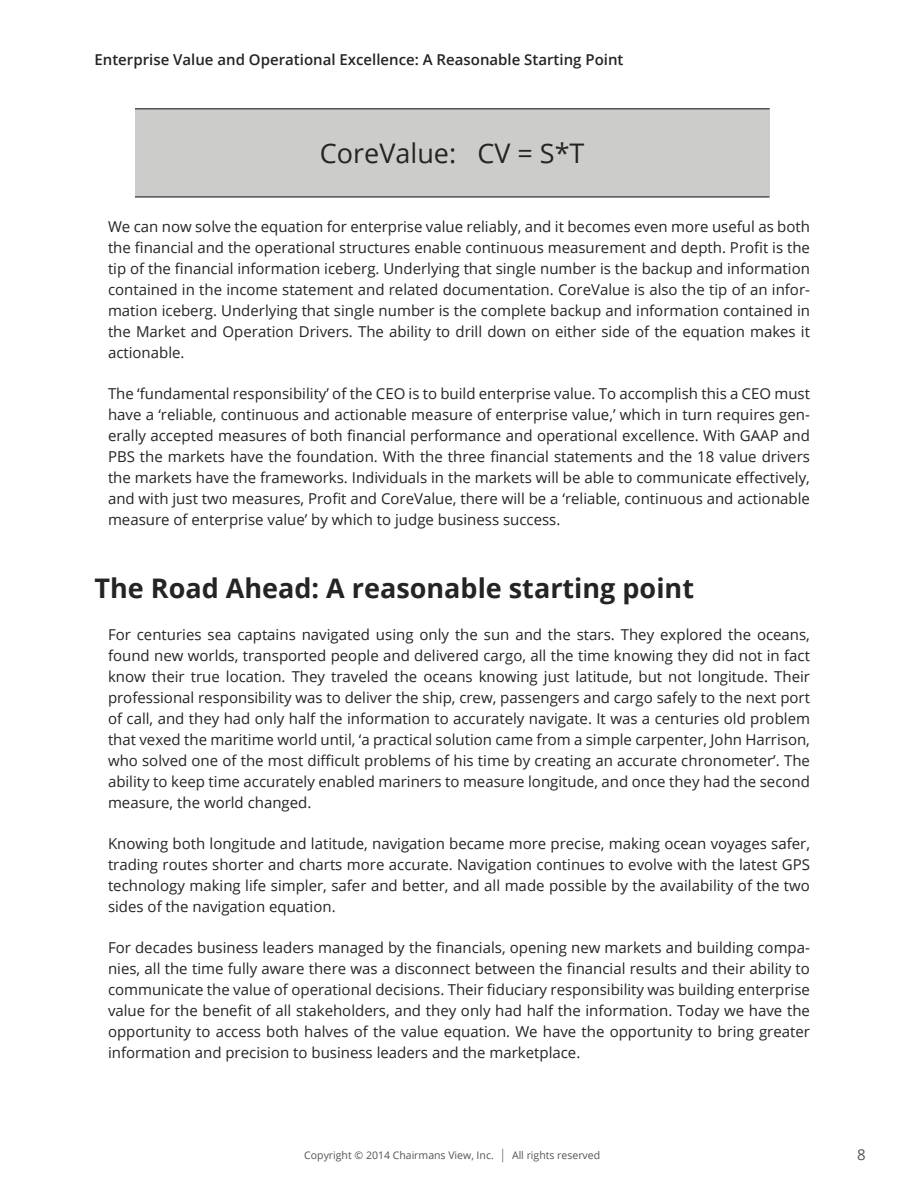
<style>
.page{position:relative;width:918px;height:1188px;background:#fff}
.page>*{position:absolute;margin:0;border:0;box-sizing:border-box;transform-origin:0 0}
.t1{font:700 27px "Open Sans";color:#242424}
.t2{font:27px "Open Sans";color:#242424}
.t3{font:15px/21px "Open Sans";color:#242424;text-align:justify}
.t4{font:600 15px "Open Sans";color:#242424}
.t5{font:15px "Open Sans";color:#525353}
.t6{font:10.5px "Open Sans";color:#525353}
.s1{font-weight:300;font-size:13.5px}
</style>
<div class="page">
<div style="left:135px;top:109px;width:635px;height:88px;background:#cccccb"></div>
<hr style="left:135px;top:108px;width:635px;height:2px;background:#525353">
<hr style="left:135px;top:196px;width:635px;height:2px;background:#525353">
<p class="t4" style="left:94px;top:50px;width:530px">Enterprise Value and Operational Excellence: A Reasonable Starting Point</p>
<h1 class="t2" style="left:320px;top:135px;width:266px">CoreValue: CV = S*T</h1>
<p class="t3" style="left:108px;top:216px;width:704px">We can now solve the equation for enterprise value reliably, and it becomes even more useful as both the financial and the operational structures enable continuous measurement and depth. Profit is the tip of the financial information iceberg. Underlying that single number is the backup and information contained in the income statement and related documentation. CoreValue is also the tip of an infor&shy;mation iceberg. Underlying that single number is the complete backup and information contained in the Market and Operation Drivers. The ability to drill down on either side of the equation makes it actionable.</p>
<p class="t3" style="left:108px;top:383px;width:704px">The ‘fundamental responsibility’ of the CEO is to build enterprise value. To accomplish this a CEO must have a ‘reliable, continuous and actionable measure of enterprise value,’ which in turn requires gen&shy;erally accepted measures of both financial performance and operational excellence. With GAAP and PBS the markets have the foundation. With the three financial statements and the 18 value drivers the markets have the frameworks. Individuals in the markets will be able to communicate effectively, and with just two measures, Profit and CoreValue, there will be a ‘reliable, continuous and actionable measure of enterprise value’ by which to judge business success.</p>
<h1 class="t1" style="left:94px;top:569px;width:601px">The Road Ahead: A reasonable starting point</h1>
<p class="t3" style="left:108px;top:623px;width:704px">For centuries sea captains navigated using only the sun and the stars. They explored the oceans, found new worlds, transported people and delivered cargo, all the time knowing they did not in fact know their true location. They traveled the oceans knowing just latitude, but not longitude. Their professional responsibility was to deliver the ship, crew, passengers and cargo safely to the next port of call, and they had only half the information to accurately navigate. It was a centuries old problem that vexed the maritime world until, ‘a practical solution came from a simple carpenter, John Harrison, who solved one of the most difficult problems of his time by creating an accurate chronometer’. The ability to keep time accurately enabled mariners to measure longitude, and once they had the second measure, the world changed.</p>
<p class="t3" style="left:108px;top:832px;width:704px">Knowing both longitude and latitude, navigation became more precise, making ocean voyages safer, trading routes shorter and charts more accurate. Navigation continues to evolve with the latest GPS technology making life simpler, safer and better, and all made possible by the availability of the two sides of the navigation equation.</p>
<p class="t3" style="left:108px;top:937px;width:704px">For decades business leaders managed by the financials, opening new markets and building compa&shy;nies, all the time fully aware there was a disconnect between the financial results and their ability to communicate the value of operational decisions. Their fiduciary responsibility was building enterprise value for the benefit of all stakeholders, and they only had half the information. Today we have the opportunity to access both halves of the value equation. We have the opportunity to bring greater information and precision to business leaders and the marketplace.</p>
<p class="t6" style="left:304px;top:1148px;width:297px">Copyright © 2014 Chairmans View, Inc. <span class="s1">|</span> All rights reserved</p>
<p class="t5" style="left:857px;top:1145px;width:10px">8</p>
</div>
